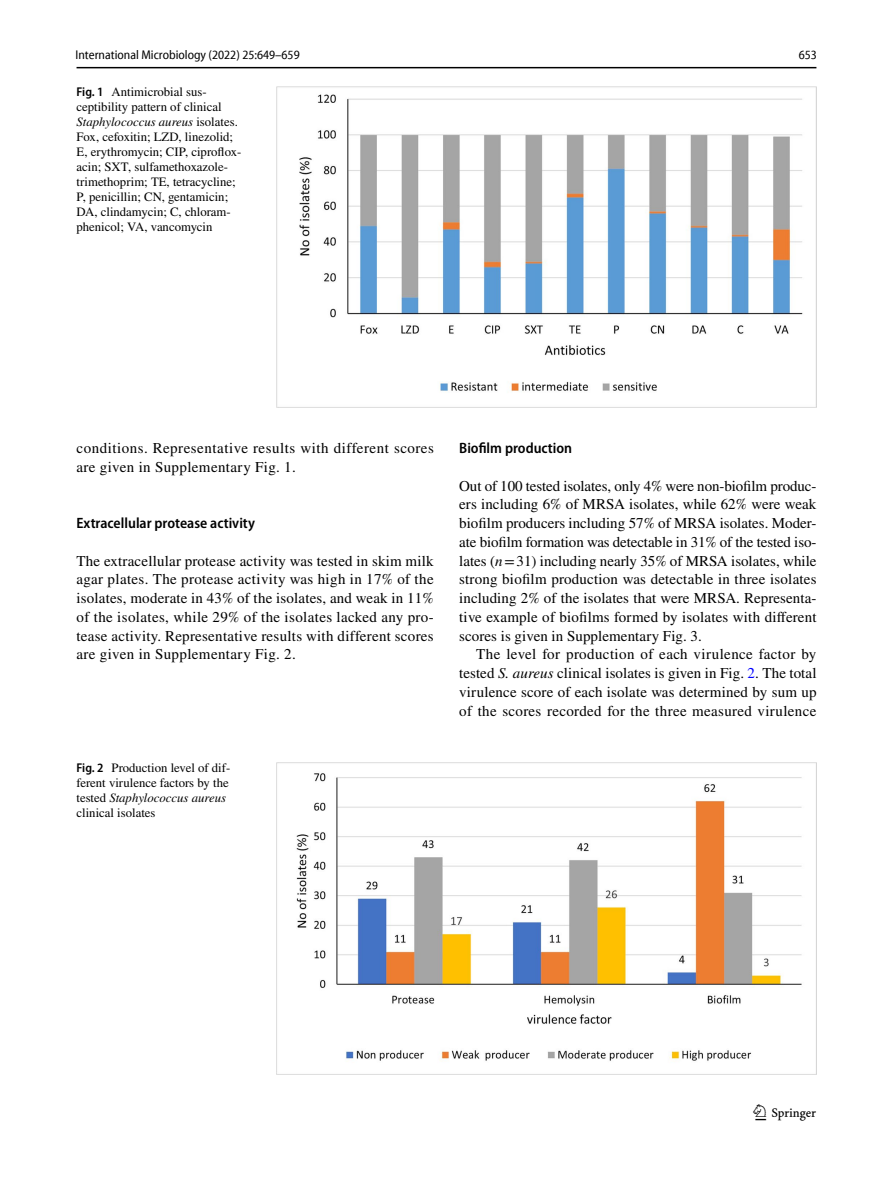
<style>
.page{position:relative;width:893px;height:1187px;background:#fff}
.page>*{position:absolute;margin:0;border:0;box-sizing:border-box;transform-origin:0 0}
.t1{font:22.5px "Springnew Regular 3";color:#000}
.t2{font:15px/18.8px "STIX";letter-spacing:.025em;color:#000;text-align:justify}
.t3{font:600 semi-condensed 15px "Myriad Pro";color:#000}
.t4{font:12.75px/15px "STIX";color:#000}
.t5{font:semi-condensed 12.75px "Myriad Pro Unic";color:#000}
.s1{font-family:"Myriad Pro";font-weight:600;font-stretch:semi-condensed}
.s2{font-style:italic}
.s3{color:#00f}
</style>
<div class="page">
<hr style="left:77px;top:67px;width:739px;height:1px;background:#000">
<img style="left:276px;top:87px;width:540px;height:320px">
<img style="left:276px;top:762px;width:540px;height:311px">
<p class="t5" style="left:76px;top:50px;width:226px">International Microbiology (2022) 25:649–659</p>
<p class="t5" style="left:799px;top:50px;width:20px">653</p>
<p class="t4" style="left:77px;top:85px;width:166px"><span class="s1">Fig. 1</span> Antimicrobial sus&shy;ceptibility pattern of clinical<br><span class="s2">Staphylococcus aureus</span> isolates.<br>Fox, cefoxitin; LZD, linezolid;<br>E, erythromycin; CIP, ciproflox&shy;acin; SXT, sulfamethoxazole&shy;trimethoprim; TE, tetracycline;<br>P, penicillin; CN, gentamicin;<br>DA, clindamycin; C, chloram&shy;phenicol; VA, vancomycin</p>
<p class="t2" style="left:77px;top:439px;width:359px">conditions. Representative results with different scores are given in Supplementary Fig. 1.</p>
<p class="t3" style="left:77px;top:514px;width:180px">Extracellular protease activity</p>
<p class="t2" style="left:77px;top:552px;width:359px">The extracellular protease activity was tested in skim milk agar plates. The protease activity was high in 17% of the isolates, moderate in 43% of the isolates, and weak in 11% of the isolates, while 29% of the isolates lacked any pro&shy;tease activity. Representative results with different scores are given in Supplementary Fig. 2.</p>
<p class="t4" style="left:77px;top:760px;width:155px"><span class="s1">Fig. 2</span> Production level of dif&shy;ferent virulence factors by the tested <span class="s2">Staphylococcus aureus </span>clinical isolates</p>
<p class="t3" style="left:459px;top:440px;width:114px">Biofilm production</p>
<p class="t2" style="left:459px;top:477px;width:359px">Out of 100 tested isolates, only 4% were non-biofilm produc&shy;ers including 6% of MRSA isolates, while 62% were weak biofilm producers including 57% of MRSA isolates. Moder&shy;ate biofilm formation was detectable in 31% of the tested iso&shy;lates (<span class="s2">n</span>=31) including nearly 35% of MRSA isolates, while strong biofilm production was detectable in three isolates including 2% of the isolates that were MRSA. Representa&shy;tive example of biofilms formed by isolates with different scores is given in Supplementary Fig. 3.</p>
<p class="t2" style="left:459px;top:646px;width:359px;text-indent:17px">The level for production of each virulence factor by tested <span class="s2">S. aureus</span> clinical isolates is given in Fig. <span class="s3">2</span>. The total virulence score of each isolate was determined by sum up of the scores recorded for the three measured virulence</p>
<h1 class="t1" style="left:755px;top:1104px;width:62px">1 3</h1>
</div>
